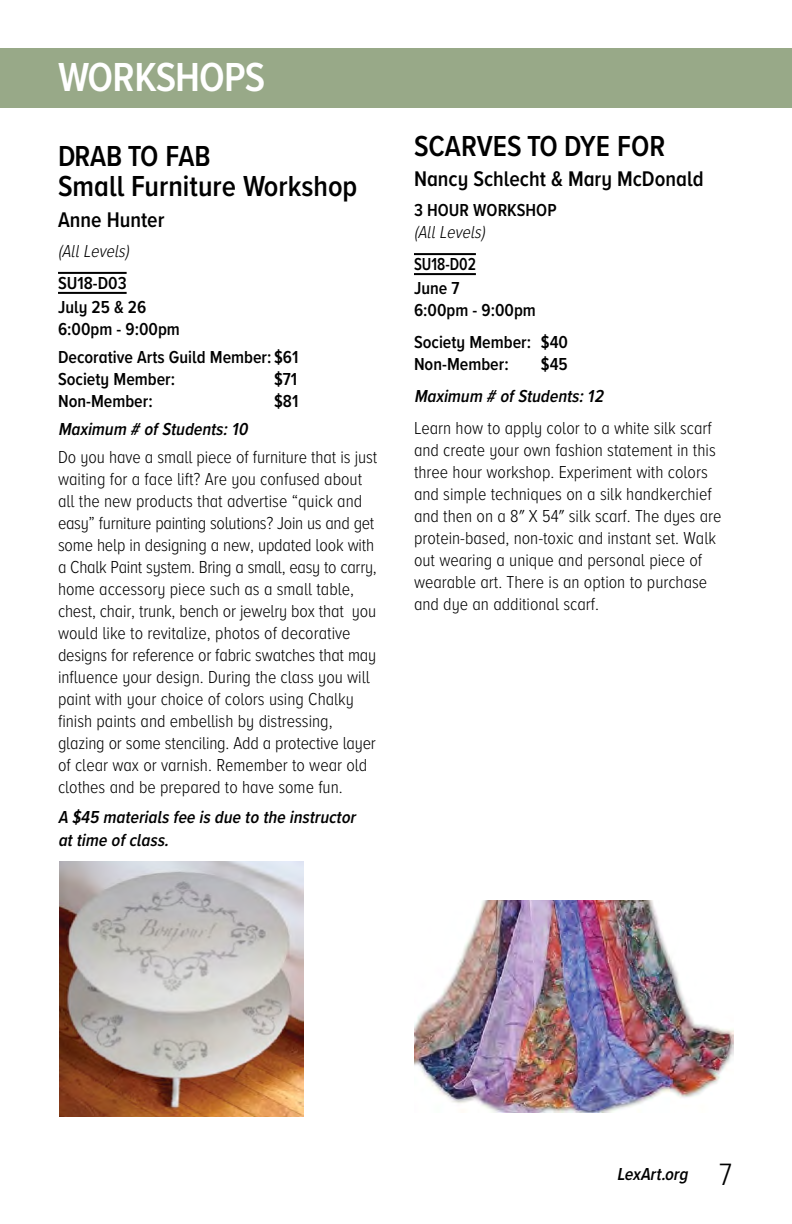
<style>
.page{position:relative;width:792px;height:1224px;background:#fff}
.page>*{position:absolute;margin:0;border:0;box-sizing:border-box;transform-origin:0 0}
.t1{font:600 42px "Proxima Nova A Cond";color:#fff}
.t2{font:600 30px/30px "Proxima Nova A Cond";color:#000}
.t3{font:600 22px "Proxima Nova A Cond";color:#000}
.t4{font:300 18px/22px "Proxima Nova A Cond";color:#000}
.t5{font:600 18px/24px "Proxima Nova A Cond";color:#000}
.t6{font:italic 600 18px/23px "Proxima Nova A Cond";color:#000}
.t7{font:italic 300 18px "Proxima Nova A Cond";color:#000}
.t8{font:600 18px/24px "Proxima Nova A Cond";color:#000;scale:.9 1}
.s1{font-weight:300;font-style:normal;font-size:32px}
</style>
<div class="page">
<hr style="left:58px;top:272px;width:69px;height:2px;background:#000">
<hr style="left:58px;top:292px;width:69px;height:2px;background:#000">
<hr style="left:414px;top:253px;width:62px;height:2px;background:#000">
<hr style="left:414px;top:273px;width:62px;height:2px;background:#000">
<img style="left:59px;top:862px;width:244px;height:254px">
<img style="left:414px;top:900px;width:320px;height:213px">
<div style="left:0;top:48px;width:792px;height:60px;background:#98a988"></div>
<h1 class="t1" style="left:58px;top:46px;width:209px">WORKSHOPS</h1>
<h2 class="t2" style="left:58px;top:141px;width:301px">DRAB TO FAB<br>Small Furniture Workshop</h2>
<p class="t3" style="left:58px;top:203px;width:108px">Anne Hunter</p>
<p class="t7" style="left:58px;top:238px;width:77px">(AllLevels)</p>
<p class="t5" style="left:58px;top:270px;width:90px">SU18-D03<br>July 25 &amp; 26</p>
<p class="t5" style="left:58px;top:314px;width:242px;line-height:28px">6:00pm - 9:00pm<br>Decorative Arts Guild Member: $61</p>
<p class="t5" style="left:58px;top:366px;width:119px">Society Member:</p>
<p class="t5" style="left:274px;top:366px;width:25px">$71</p>
<p class="t5" style="left:58px;top:388px;width:96px">Non-Member:</p>
<p class="t5" style="left:274px;top:388px;width:26px">$81</p>
<p class="t6" style="left:58px;top:417px;width:195px">Maximum # ofStudents:10</p>
<p class="t4" style="left:58px;top:445px;width:321px">Do you have a small piece of furniture that is just waiting for a face lift? Are you confused about all the new products that advertise “quick and easy” furniture painting solutions? Join us and get some help in designing a new, updated look with a Chalk Paint system. Bring a small, easy to carry, home accessory piece such as a small table, chest, chair, trunk, bench or jewelry box that you would like to revitalize, photos of decorative designs for reference or fabric swatches that may influence your design. During the class you will paint with your choice of colors using Chalky finish paints and embellish by distressing, glazing or some stenciling. Add a protective layer of clear wax or varnish. Remember to wear old clothes and be prepared to have some fun.</p>
<p class="t6" style="left:58px;top:805px;width:303px">A $45 materialsfee isdue to the instructor attime ofclass.</p>
<h2 class="t2" style="left:414px;top:130px;width:235px">SCARVES TO DYE FOR</h2>
<p class="t3" style="left:414px;top:163px;width:291px">Nancy Schlecht &amp; Mary McDonald</p>
<p class="t5" style="left:414px;top:198px;width:25px">3 HOUR</p>
<p class="t5" style="left:473px;top:198px;width:64px">WORKSHOP</p>
<p class="t7" style="left:414px;top:219px;width:77px">(AllLevels)</p>
<p class="t8" style="left:414px;top:252px;width:70px">SU18-D02<br>June 7</p>
<p class="t5" style="left:414px;top:294px;width:156px;line-height:32px">6:00pm - 9:00pm<br>Society Member: $40</p>
<p class="t5" style="left:414px;top:352px;width:96px">Non-Member:</p>
<p class="t5" style="left:541px;top:352px;width:28px">$45</p>
<p class="t6" style="left:414px;top:384px;width:195px">Maximum # ofStudents:12</p>
<p class="t4" style="left:414px;top:416px;width:309px">Learn how to apply color to a white silk scarf and create your own fashion statement in this three hour workshop. Experiment with colors and simple techniques on a silk handkerchief and then on a 8″ X 54″ silk scarf. The dyes are protein-based, non-toxic and instant set. Walk out wearing a unique and personal piece of wearable art. There is an option to purchase and dye an additional scarf.</p>
<p class="t6" style="left:617px;top:1162px;width:116px">LexArt.org <span class="s1">7</span></p>
</div>
